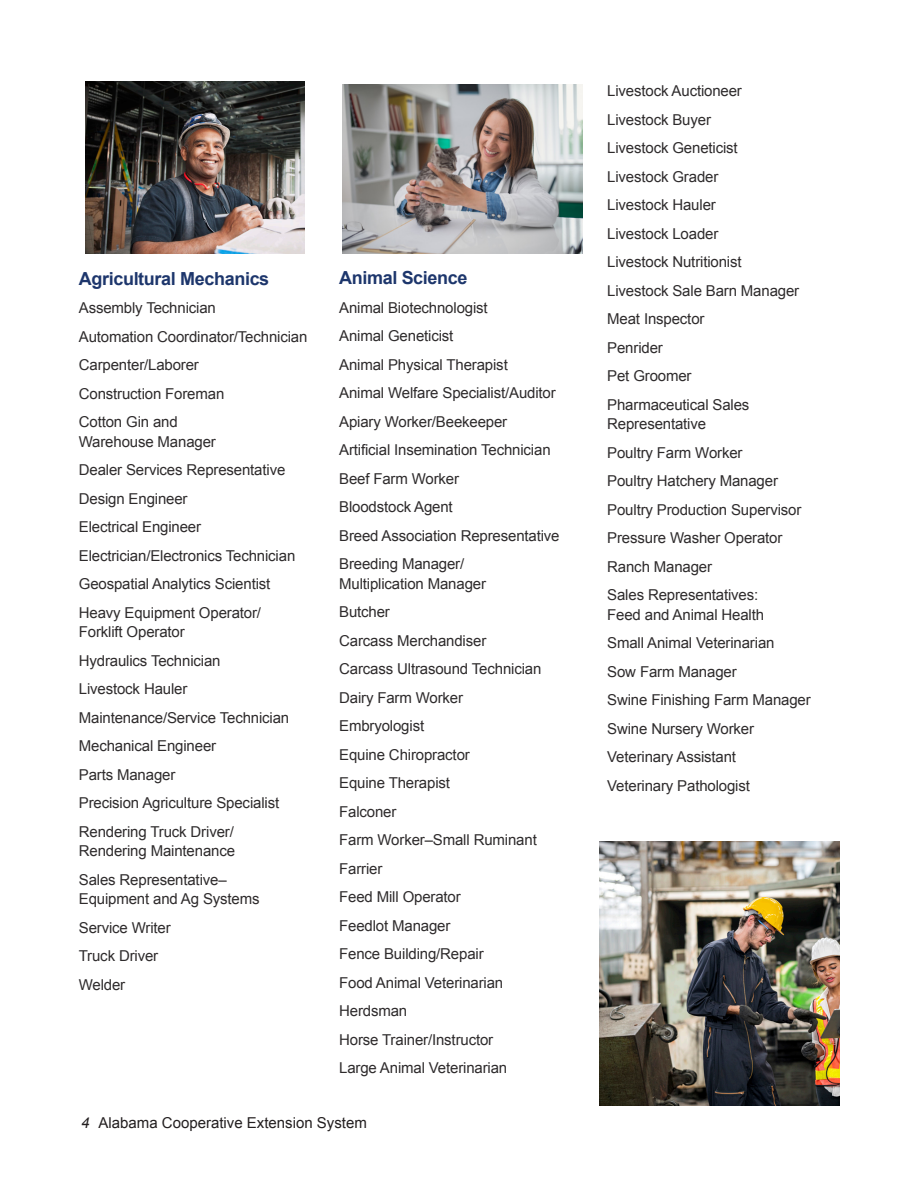
<style>
.page{position:relative;width:918px;height:1188px;background:#fff}
.page>*{position:absolute;margin:0;border:0;box-sizing:border-box;transform-origin:0 0}
.t1{font:700 18px "Arial";letter-spacing:-.02em;color:#1d366c}
.t2{font:15px/28.5px "Arial";letter-spacing:-.01em;color:#2e2b2c}
.t3{font:15px "Arial";color:#231f20}
.s1{font-style:italic}
</style>
<div class="page">
<img style="left:85px;top:82px;width:220px;height:172px">
<img style="left:342px;top:84px;width:241px;height:170px">
<img style="left:600px;top:841px;width:239px;height:264px">
<p class="t1" style="left:79px;top:267px;width:192px">Agricultural Mechanics</p>
<p class="t2" style="left:79px;top:294px;width:230px">Assembly Technician<br>Automation Coordinator/Technician<br>Carpenter/Laborer<br>Construction Foreman<br>Cotton Gin and</p>
<p class="t2" style="left:79px;top:428px;width:218px">Warehouse Manager<br>Dealer Services Representative<br>Design Engineer<br>Electrical Engineer<br>Electrician/Electronics Technician<br>Geospatial Analytics Scientist<br>Heavy Equipment Operator/</p>
<p class="t2" style="left:79px;top:618px;width:212px">Forklift Operator<br>Hydraulics Technician<br>Livestock Hauler<br>Maintenance/Service Technician<br>Mechanical Engineer<br>Parts Manager<br>Precision Agriculture Specialist<br>Rendering Truck Driver/</p>
<p class="t2" style="left:79px;top:837px;width:158px">Rendering Maintenance<br>Sales Representative–</p>
<p class="t2" style="left:79px;top:885px;width:182px">Equipment and Ag Systems<br>Service Writer<br>Truck Driver<br>Welder</p>
<p class="t1" style="left:339px;top:266px;width:130px">Animal Science</p>
<p class="t2" style="left:339px;top:293px;width:222px">Animal Biotechnologist<br>Animal Geneticist<br>Animal Physical Therapist<br>Animal Welfare Specialist/Auditor<br>Apiary Worker/Beekeeper<br>Artificial Insemination Technician<br>Beef Farm Worker<br>Bloodstock Agent<br>Breed Association Representative<br>Breeding Manager/</p>
<p class="t2" style="left:339px;top:569px;width:204px">Multiplication Manager<br>Butcher<br>Carcass Merchandiser<br>Carcass Ultrasound Technician<br>Dairy Farm Worker<br>Embryologist<br>Equine Chiropractor<br>Equine Therapist<br>Falconer<br>Farm Worker–Small Ruminant<br>Farrier<br>Feed Mill Operator<br>Feedlot Manager<br>Fence Building/Repair<br>Food Animal Veterinarian<br>Herdsman<br>Horse Trainer/Instructor<br>Large Animal Veterinarian</p>
<p class="t3" style="left:81px;top:1113px;width:287px"><span class="s1">4</span> Alabama Cooperative Extension System</p>
<p class="t2" style="left:607px;top:77px;width:194px">Livestock Auctioneer<br>Livestock Buyer<br>Livestock Geneticist<br>Livestock Grader<br>Livestock Hauler<br>Livestock Loader<br>Livestock Nutritionist<br>Livestock Sale Barn Manager<br>Meat Inspector<br>Penrider<br>Pet Groomer<br>Pharmaceutical Sales</p>
<p class="t2" style="left:607px;top:410px;width:196px">Representative<br>Poultry Farm Worker<br>Poultry Hatchery Manager<br>Poultry Production Supervisor<br>Pressure Washer Operator<br>Ranch Manager<br>Sales Representatives:</p>
<p class="t2" style="left:607px;top:600px;width:205px">Feed and Animal Health<br>Small Animal Veterinarian<br>Sow Farm Manager<br>Swine Finishing Farm Manager<br>Swine Nursery Worker<br>Veterinary Assistant<br>Veterinary Pathologist</p>
</div>
